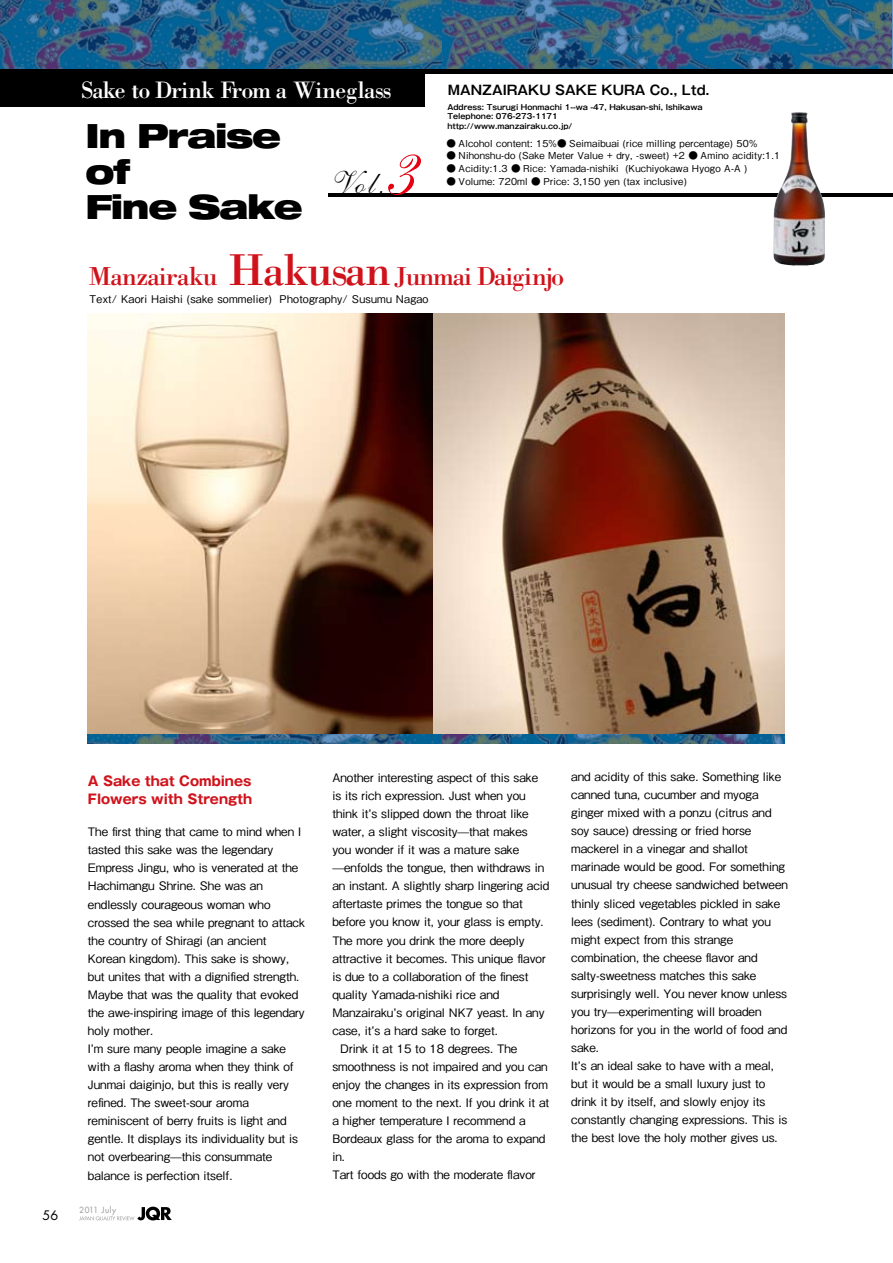
<style>
.page{position:relative;width:893px;height:1263px;background:#fff}
.page>*{position:absolute;margin:0;border:0;box-sizing:border-box;transform-origin:0 0}
.t1{font:84.9px "Shelley Allegro Script";color:#e60012}
.t2{font:900 expanded 33.45px/35.7px "Helvetica Neue";letter-spacing:-.04em;color:#000}
.t3{font:31.95px "Shelley Allegro Script";color:#000}
.t4{font:26.55px "Bodoni SSK";letter-spacing:-.02em;color:#d0121b}
.t5{font:24.3px "Bodoni SSK";letter-spacing:-.02em;color:#fff}
.t6{font:700 13.2px/18.3px "Gothic MB101 Pr 5";color:#d0121b}
.t7{font:700 13.05px "Gothic MB101 Pr 5 De";color:#000}
.t8{font:12.75px "Futura Std";color:#000}
.t9{font:500 11.7px/18px "Gothic BBB Pr 5";color:#000}
.t10{font:500 10.65px "Gothic BBB Pr 5";letter-spacing:.02em;color:#000}
.t11{font:500 9.6px "Gothic BBB Pr 5";letter-spacing:.02em;color:#000}
.t12{font:8.25px "Futura";letter-spacing:.06em;color:#9f9fa0}
.t13{font:700 7.5px/9.6px "Gothic MB101 Pr 5 De";color:#000}
.s1{font-size:45.45px}
</style>
<div class="page">
<svg style="left:0;top:0;width:893px;height:69px;background:#2b6087"></svg>
<div style="left:422px;top:69px;width:471px;height:5px;background:#000"></div>
<hr style="left:329px;top:194px;width:564px;height:3px;background:#000">
<div style="left:0;top:69px;width:425px;height:38px;background:#000"></div>
<img style="left:789px;top:112px;width:8px;height:56px">
<img style="left:88px;top:313px;width:346px;height:421px">
<img style="left:434px;top:313px;width:350px;height:421px">
<svg style="left:87px;top:734px;width:697px;height:10px;background:#2a6188"></svg>
<svg style="left:79px;top:1206px;width:93px;height:14px"></svg>
<h3 class="t5" style="left:81px;top:75px;width:311px">Sake to Drink From a Wineglass</h3>
<h2 class="t2" style="left:86px;top:117px;width:219px">In Praise of<br>Fine Sake</h2>
<h1 class="t1" style="left:371px;top:117px;width:35px">3</h1>
<h3 class="t3" style="left:326px;top:163px;width:54px">Vol.</h3>
<p class="t7" style="left:448px;top:79px;width:263px">MANZAIRAKU SAKE KURA Co., Ltd.</p>
<p class="t13" style="left:447px;top:101px;width:257px">Address: Tsurugi Honmachi 1--wa -47, Hakusan-shi, Ishikawa<br>Telephone: 076-273-1171<br>http://www.manzairaku.co.jp/</p>
<p class="t11" style="left:446px;top:135px;width:312px">● Alcohol content: 15%● Seimaibuai (rice milling percentage) 50%</p>
<p class="t11" style="left:446px;top:148px;width:335px">● Nihonshu-do (Sake Meter Value + dry, -sweet) +2 ● Amino acidity:1.1</p>
<p class="t11" style="left:446px;top:161px;width:302px">● Acidity:1.3 ● Rice: Yamada-nishiki (Kuchiyokawa Hyogo A-A )</p>
<p class="t11" style="left:446px;top:174px;width:242px">● Volume: 720ml ● Price: 3,150 yen (tax inclusive)</p>
<h3 class="t4" style="left:88px;top:259px;width:477px">Manzairaku <span class="s1">Hakusan</span> Junmai Daiginjo</h3>
<p class="t10" style="left:90px;top:290px;width:340px">Text/ Kaori Haishi (sake sommelier) Photography/ Susumu Nagao</p>
<p class="t8" style="left:43px;top:1207px;width:17px">56</p>
<p class="t6" style="left:88px;top:770px;width:166px">A Sake that Combines<br>Flowers with Strength</p>
<p class="t9" style="left:88px;top:822px;width:219px">The first thing that came to mind when I tasted this sake was the legendary Empress Jingu, who is venerated at the Hachimangu Shrine. She was an endlessly courageous woman who crossed the sea while pregnant to attack the country of Shiragi (an ancient Korean kingdom). This sake is showy, but unites that with a dignified strength.<br>Maybe that was the quality that evoked the awe-inspiring image of this legendary holy mother.<br>I’m sure many people imagine a sake with a flashy aroma when they think of Junmai daiginjo, but this is really very refined. The sweet-sour aroma reminiscent of berry fruits is light and gentle. It displays its individuality but is not overbearing—this consummate balance is perfection itself.</p>
<p class="t12" style="left:79px;top:1205px;width:39px">2011 July</p>
<p class="t9" style="left:332px;top:767px;width:207px">Another interesting aspect of this sake</p>
<p class="t9" style="left:332px;top:785px;width:195px">is its rich expression. Just when you</p>
<p class="t9" style="left:332px;top:803px;width:198px">think it’s slipped down the throat like</p>
<p class="t9" style="left:332px;top:822px;width:197px">water, a slight viscosity—that makes</p>
<p class="t9" style="left:332px;top:840px;width:188px">you wonder if it was a mature sake</p>
<p class="t9" style="left:332px;top:858px;width:213px">—enfolds the tongue, then withdraws in</p>
<p class="t9" style="left:332px;top:876px;width:218px">an instant. A slightly sharp lingering acid</p>
<p class="t9" style="left:332px;top:894px;width:192px">aftertaste primes the tongue so that</p>
<p class="t9" style="left:332px;top:912px;width:213px">before you know it, your glass is empty.</p>
<p class="t9" style="left:332px;top:930px;width:194px">The more you drink the more deeply</p>
<p class="t9" style="left:332px;top:948px;width:215px">attractive it becomes. This unique flavor</p>
<p class="t9" style="left:332px;top:966px;width:198px">is due to a collaboration of the finest</p>
<p class="t9" style="left:332px;top:984px;width:168px">quality Yamada-nishiki rice and</p>
<p class="t9" style="left:332px;top:1002px;width:214px">Manzairaku’s original NK7 yeast. In any</p>
<p class="t9" style="left:332px;top:1020px;width:167px">case, it’s a hard sake to forget.</p>
<p class="t9" style="left:340px;top:1038px;width:179px">Drink it at 15 to 18 degrees. The</p>
<p class="t9" style="left:332px;top:1056px;width:217px">smoothness is not impaired and you can</p>
<p class="t9" style="left:332px;top:1074px;width:217px">enjoy the changes in its expression from</p>
<p class="t9" style="left:332px;top:1093px;width:218px">one moment to the next. If you drink it at</p>
<p class="t9" style="left:332px;top:1111px;width:195px">a higher temperature I recommend a</p>
<p class="t9" style="left:332px;top:1129px;width:214px">Bordeaux glass for the aroma to expand</p>
<p class="t9" style="left:332px;top:1147px;width:14px">in.</p>
<p class="t9" style="left:332px;top:1165px;width:205px">Tart foods go with the moderate flavor</p>
<p class="t9" style="left:571px;top:766px;width:218px">and acidity of this sake. Something like canned tuna, cucumber and myoga ginger mixed with a ponzu (citrus and soy sauce) dressing or fried horse mackerel in a vinegar and shallot marinade would be good. For something unusual try cheese sandwiched between thinly sliced vegetables pickled in sake lees (sediment). Contrary to what you might expect from this strange combination, the cheese flavor and salty-sweetness matches this sake surprisingly well. You never know unless you try—experimenting will broaden horizons for you in the world of food and sake.<br>It’s an ideal sake to have with a meal, but it would be a small luxury just to drink it by itself, and slowly enjoy its constantly changing expressions. This is the best love the holy mother gives us.</p>
</div>
